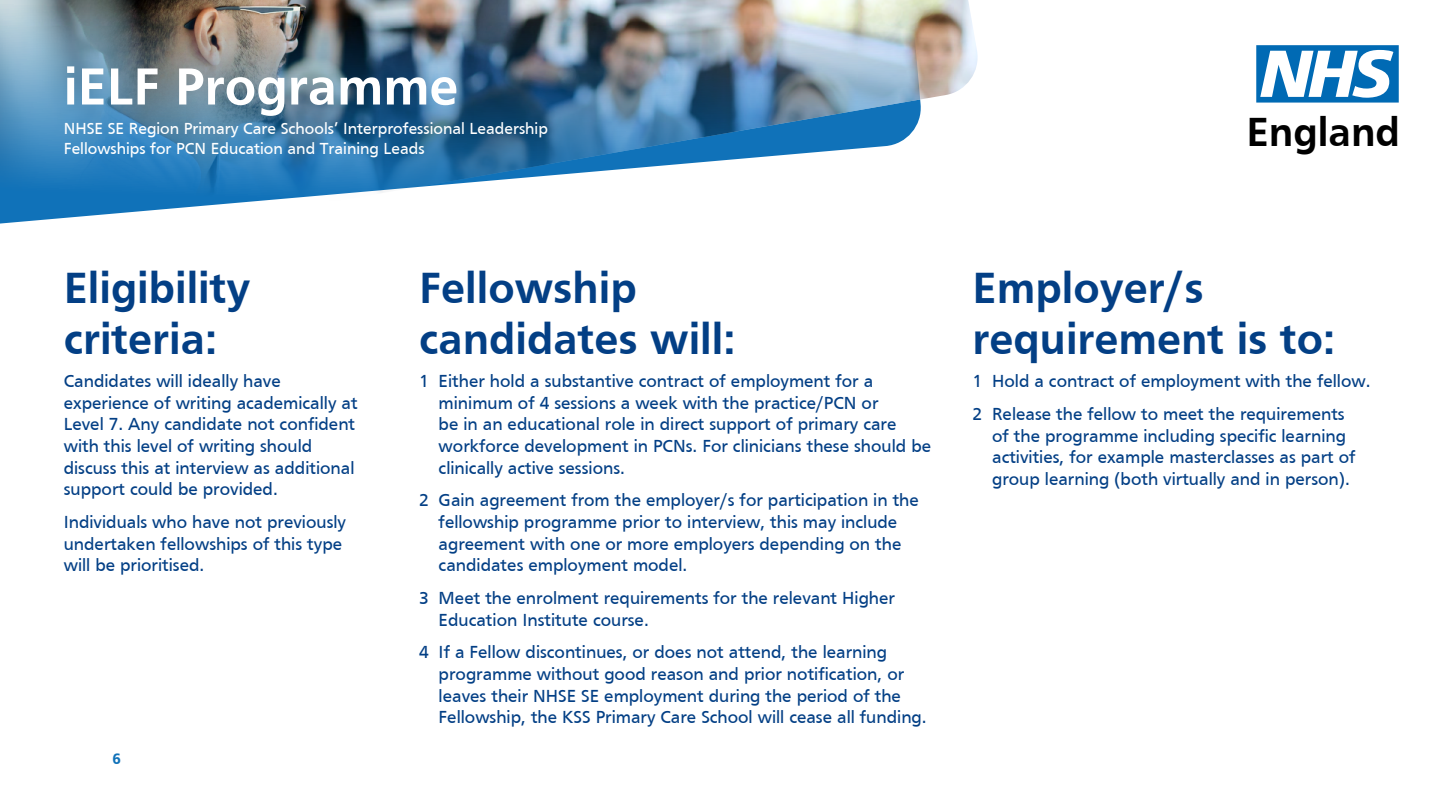
<style>
.page{position:relative;width:1440px;height:810px;background:#fff}
.page>*{position:absolute;margin:0;border:0;box-sizing:border-box;transform-origin:0 0}
.t1{font:700 54px "Frutiger";color:#fff}
.t2{font:700 45px/51.8px "Frutiger";color:#033f85}
.t3{font:700 41.85px "Frutiger";color:#000}
.t4{font:18px/21.6px "Frutiger";color:#033f85}
.t5{font:16.5px/19.8px "Frutiger";color:#fff}
.t6{font:700 15.75px "Frutiger";color:#1072b9}
</style>
<div class="page">
<img style="left:0;top:0;width:978px;height:224px">
<svg style="left:1256px;top:45px;width:143px;height:58px"></svg>
<h1 class="t1" style="left:64px;top:55px;width:396px">iELF Programme</h1>
<p class="t5" style="left:64px;top:119px;width:486px">NHSE SE Region Primary Care Schools’ Interprofessional Leadership<br>Fellowships for PCN Education and Training Leads</p>
<h3 class="t3" style="left:1246px;top:108px;width:155px">England</h3>
<h2 class="t2" style="left:64px;top:261px;width:188px">Eligibility criteria:</h2>
<p class="t4" style="left:64px;top:370px;width:295px">Candidates will ideally have experience of writing academically at Level 7. Any candidate not confident with this level of writing should discuss this at interview as additional support could be provided.</p>
<p class="t4" style="left:64px;top:511px;width:284px">Individuals who have not previously undertaken fellowships of this type will be prioritised.</p>
<p class="t6" style="left:112px;top:750px;width:10px">6</p>
<h2 class="t2" style="left:419px;top:261px;width:318px">Fellowship candidates will:</h2>
<p class="t4" style="left:439px;top:370px;width:494px;text-indent:-19px">1 Either hold a substantive contract of employment for a minimum of 4 sessions a week with the practice/PCN or<br>be in an educational role in direct support of primary care workforce development in PCNs. For clinicians these should be clinically active sessions.</p>
<p class="t4" style="left:439px;top:489px;width:482px;text-indent:-19px">2 Gain agreement from the employer/s for participation in the fellowship programme prior to interview, this may include agreement with one or more employers depending on the candidates employment model.</p>
<p class="t4" style="left:439px;top:587px;width:458px;text-indent:-19px">3 Meet the enrolment requirements for the relevant Higher<br>Education Institute course.</p>
<p class="t4" style="left:439px;top:641px;width:489px;text-indent:-19px">4 If a Fellow discontinues, or does not attend, the learning programme without good reason and prior notification, or leaves their NHSE SE employment during the period of the Fellowship, the KSS Primary Care School will cease all funding.</p>
<h2 class="t2" style="left:973px;top:261px;width:364px">Employer/s requirement is to:</h2>
<p class="t4" style="left:973px;top:365px;width:399px;line-height:32.8px">1 Hold a contract of employment with the fellow.<br>2 Release the fellow to meet the requirements</p>
<p class="t4" style="left:992px;top:425px;width:365px">of the programme including specific learning activities, for example masterclasses as part of group learning (both virtually and in person).</p>
</div>
